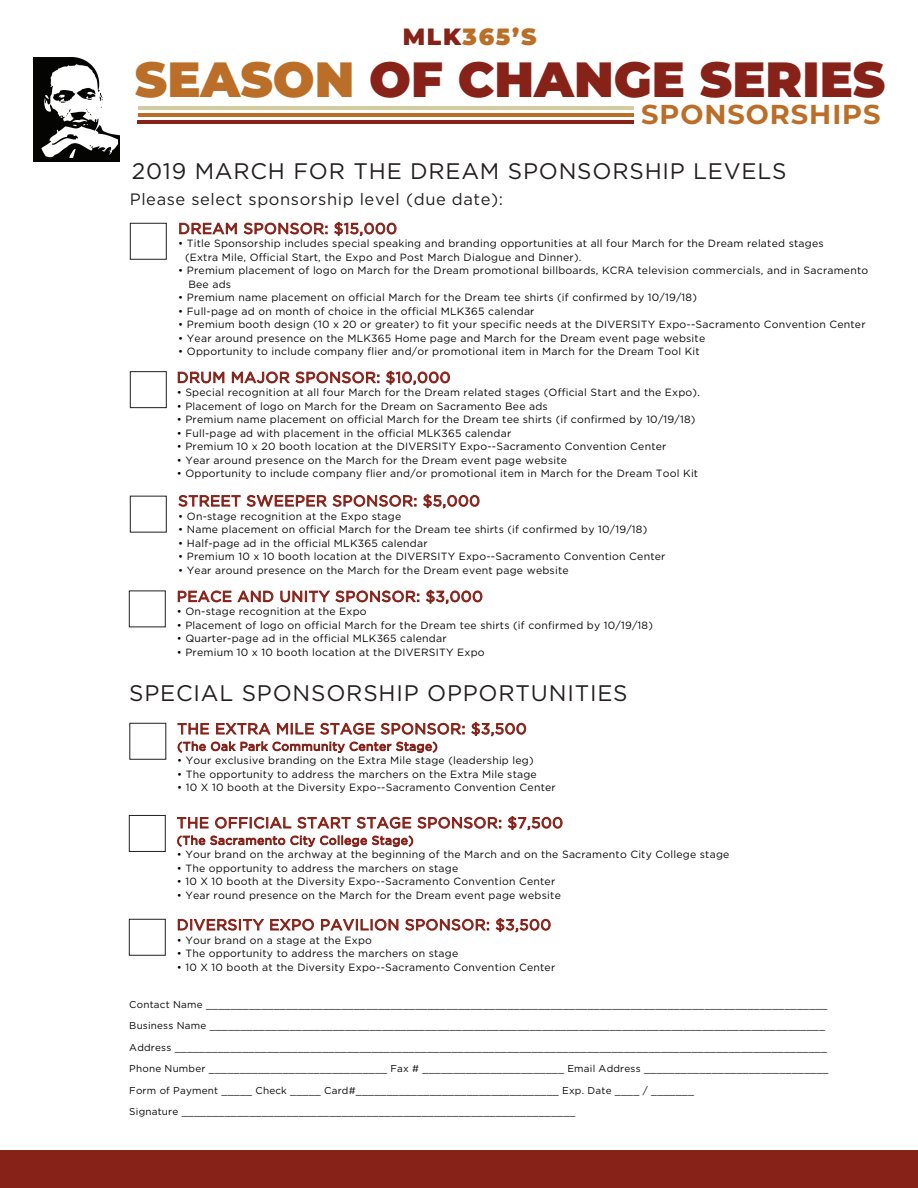
<style>
.page{position:relative;width:918px;height:1188px;background:#fff}
.page>*{position:absolute;margin:0;border:0;box-sizing:border-box;transform-origin:0 0}
.t1{font:900 49.35px "Montserrat";color:#872219}
.t2{font:700 27.3px "Montserrat";letter-spacing:.035em;color:#ba6e28}
.t3{font:900 23.55px "Montserrat";letter-spacing:.07em;color:#ba6e28}
.t4{font:22.5px "Gotham";letter-spacing:.035em;color:#231f20}
.t5{font:16.5px "Gotham";letter-spacing:.035em;color:#231f20}
.t6{font:15px "Gotham";letter-spacing:.035em;color:#872219}
.t7{font:12px "Gotham";letter-spacing:.035em;color:#872219}
.t8{font:10.5px/13.5px "Gotham";letter-spacing:.02em;color:#060807}
.t9{font:9.9px/21.5px "Gotham";letter-spacing:.02em;color:#060807}
.s1{color:#872219}
.s2{color:#ba6e28}
</style>
<div class="page">
<div style="left:130px;top:223px;width:37px;height:37px;border:1px solid #231f20"></div>
<div style="left:130px;top:371px;width:37px;height:37px;border:1px solid #231f20"></div>
<svg style="left:179px;top:223px;width:58px;height:11px"></svg>
<svg style="left:244px;top:223px;width:83px;height:11px"></svg>
<svg style="left:334px;top:222px;width:62px;height:14px"></svg>
<svg style="left:178px;top:372px;width:46px;height:11px"></svg>
<svg style="left:232px;top:372px;width:58px;height:11px"></svg>
<svg style="left:296px;top:372px;width:83px;height:11px"></svg>
<svg style="left:386px;top:371px;width:64px;height:14px"></svg>
<div style="left:130px;top:496px;width:37px;height:37px;border:1px solid #231f20"></div>
<svg style="left:179px;top:495px;width:62px;height:12px"></svg>
<svg style="left:247px;top:495px;width:80px;height:12px"></svg>
<svg style="left:333px;top:495px;width:83px;height:12px"></svg>
<svg style="left:423px;top:494px;width:56px;height:14px"></svg>
<div style="left:129px;top:591px;width:37px;height:36px;border:1px solid #231f20"></div>
<svg style="left:178px;top:591px;width:53px;height:11px"></svg>
<svg style="left:237px;top:591px;width:36px;height:11px"></svg>
<svg style="left:280px;top:591px;width:50px;height:11px"></svg>
<svg style="left:336px;top:591px;width:83px;height:11px"></svg>
<svg style="left:426px;top:590px;width:56px;height:14px"></svg>
<div style="left:129px;top:723px;width:37px;height:37px;border:1px solid #231f20"></div>
<svg style="left:178px;top:723px;width:31px;height:11px"></svg>
<svg style="left:216px;top:723px;width:55px;height:12px"></svg>
<svg style="left:277px;top:723px;width:37px;height:11px"></svg>
<svg style="left:320px;top:723px;width:54px;height:12px"></svg>
<svg style="left:381px;top:723px;width:83px;height:12px"></svg>
<svg style="left:471px;top:722px;width:55px;height:14px"></svg>
<svg style="left:178px;top:741px;width:259px;height:12px"></svg>
<div style="left:129px;top:815px;width:37px;height:37px;border:1px solid #231f20"></div>
<svg style="left:177px;top:817px;width:31px;height:11px"></svg>
<svg style="left:215px;top:817px;width:76px;height:12px"></svg>
<svg style="left:297px;top:817px;width:54px;height:12px"></svg>
<svg style="left:357px;top:817px;width:54px;height:12px"></svg>
<svg style="left:417px;top:817px;width:84px;height:12px"></svg>
<svg style="left:508px;top:816px;width:54px;height:14px"></svg>
<svg style="left:177px;top:835px;width:236px;height:12px"></svg>
<div style="left:129px;top:919px;width:37px;height:37px;border:1px solid #231f20"></div>
<svg style="left:178px;top:919px;width:86px;height:12px"></svg>
<svg style="left:270px;top:919px;width:44px;height:12px"></svg>
<svg style="left:321px;top:919px;width:77px;height:12px"></svg>
<svg style="left:405px;top:919px;width:84px;height:12px"></svg>
<svg style="left:496px;top:918px;width:55px;height:14px"></svg>
<div style="left:0;top:1150px;width:918px;height:38px;background:#872219"></div>
<img style="left:33px;top:57px;width:87px;height:104px">
<hr style="left:138px;top:120px;width:496px;height:4px;background:#872219">
<hr style="left:138px;top:113px;width:496px;height:4px;background:#ba6e28">
<hr style="left:138px;top:106px;width:496px;height:4px;background:#d2cca1">
<h3 class="t3" style="left:403px;top:19px;width:135px"><span class="s1">MLK</span>365’S</h3>
<h1 class="t1" style="left:135px;top:42px;width:752px"><span class="s2">SEASON</span> OF CHANGE SERIES</h1>
<h2 class="t2" style="left:641px;top:94px;width:241px">SPONSORSHIPS</h2>
<h3 class="t4" style="left:132px;top:159px;width:656px">2019 MARCH FOR THE DREAM SPONSORSHIP LEVELS</h3>
<h3 class="t5" style="left:130px;top:190px;width:375px">Please select sponsorship level (due date):</h3>
<h3 class="t6" style="left:178px;top:220px;width:220px">DREAM SPONSOR: $15,000</h3>
<p class="t8" style="left:185px;top:237px;width:640px;text-indent:-7px">• Title Sponsorship includes special speaking and branding opportunities at all four March for the Dream related stages (Extra Mile, Official Start, the Expo and Post March Dialogue and Dinner).</p>
<p class="t8" style="left:188px;top:264px;width:681px;text-indent:-10px">• Premium placement of logo on March for the Dream promotional billboards, KCRA television commercials, and in Sacramento<br>Bee ads</p>
<p class="t8" style="left:178px;top:291px;width:520px">• Premium name placement on official March for the Dream tee shirts (if confirmed by 10/19/18)</p>
<p class="t8" style="left:178px;top:304px;width:358px">• Full-page ad on month of choice in the official MLK365 calendar</p>
<p class="t8" style="left:178px;top:318px;width:689px">• Premium booth design (10 x 20 or greater) to fit your specific needs at the DIVERSITY Expo--Sacramento Convention Center</p>
<p class="t8" style="left:178px;top:331px;width:528px">• Year around presence on the MLK365 Home page and March for the Dream event page website</p>
<p class="t8" style="left:178px;top:345px;width:523px">• Opportunity to include company flier and/or promotional item in March for the Dream Tool Kit</p>
<h3 class="t6" style="left:177px;top:369px;width:275px">DRUM MAJOR SPONSOR: $10,000</h3>
<p class="t8" style="left:177px;top:385px;width:525px">• Special recognition at all four March for the Dream related stages (Official Start and the Expo).</p>
<p class="t8" style="left:177px;top:399px;width:373px">• Placement of logo on March for the Dream on Sacramento Bee ads</p>
<p class="t8" style="left:177px;top:413px;width:520px">• Premium name placement on official March for the Dream tee shirts (if confirmed by 10/19/18)</p>
<p class="t8" style="left:177px;top:426px;width:336px">• Full-page ad with placement in the official MLK365 calendar</p>
<p class="t8" style="left:177px;top:440px;width:491px">• Premium 10 x 20 booth location at the DIVERSITY Expo--Sacramento Convention Center</p>
<p class="t8" style="left:177px;top:453px;width:392px">• Year around presence on the March for the Dream event page website</p>
<p class="t8" style="left:177px;top:467px;width:523px">• Opportunity to include company flier and/or promotional item in March for the Dream Tool Kit</p>
<h3 class="t6" style="left:178px;top:493px;width:303px">STREET SWEEPER SPONSOR: $5,000</h3>
<p class="t8" style="left:178px;top:509px;width:225px">• On-stage recognition at the Expo stage</p>
<p class="t8" style="left:178px;top:522px;width:470px">• Name placement on official March for the Dream tee shirts (if confirmed by 10/19/18)</p>
<p class="t8" style="left:178px;top:536px;width:251px">• Half-page ad in the official MLK365 calendar</p>
<p class="t8" style="left:178px;top:550px;width:489px">• Premium 10 x 10 booth location at the DIVERSITY Expo--Sacramento Convention Center</p>
<p class="t8" style="left:178px;top:563px;width:392px">• Year around presence on the March for the Dream event page website</p>
<h3 class="t6" style="left:177px;top:588px;width:308px">PEACE AND UNITY SPONSOR: $3,000</h3>
<p class="t8" style="left:177px;top:604px;width:191px">• On-stage recognition at the Expo</p>
<p class="t8" style="left:177px;top:618px;width:478px">• Placement of logo on official March for the Dream tee shirts (if confirmed by 10/19/18)</p>
<p class="t8" style="left:177px;top:632px;width:271px">• Quarter-page ad in the official MLK365 calendar</p>
<p class="t8" style="left:177px;top:645px;width:309px">• Premium 10 x 10 booth location at the DIVERSITY Expo</p>
<h3 class="t4" style="left:129px;top:681px;width:500px">SPECIAL SPONSORSHIP OPPORTUNITIES</h3>
<h3 class="t6" style="left:177px;top:720px;width:351px">THE EXTRA MILE STAGE SPONSOR: $3,500</h3>
<p class="t7" style="left:177px;top:740px;width:262px">(The Oak Park Community Center Stage)</p>
<p class="t8" style="left:177px;top:753px;width:358px">• Your exclusive branding on the Extra Mile stage (leadership leg)</p>
<p class="t8" style="left:177px;top:767px;width:361px">• The opportunity to address the marchers on the Extra Mile stage</p>
<p class="t8" style="left:177px;top:780px;width:380px">• 10 X 10 booth at the Diversity Expo--Sacramento Convention Center</p>
<h3 class="t6" style="left:177px;top:814px;width:388px">THE OFFICIAL START STAGE SPONSOR: $7,500</h3>
<p class="t7" style="left:177px;top:834px;width:238px">(The Sacramento City College Stage)</p>
<p class="t8" style="left:177px;top:847px;width:554px">• Your brand on the archway at the beginning of the March and on the Sacramento City College stage</p>
<p class="t8" style="left:177px;top:861px;width:283px">• The opportunity to address the marchers on stage</p>
<p class="t8" style="left:177px;top:874px;width:380px">• 10 X 10 booth at the Diversity Expo--Sacramento Convention Center</p>
<p class="t8" style="left:177px;top:888px;width:386px">• Year round presence on the March for the Dream event page website</p>
<h3 class="t6" style="left:177px;top:916px;width:376px">DIVERSITY EXPO PAVILION SPONSOR: $3,500</h3>
<p class="t8" style="left:177px;top:933px;width:197px">• Your brand on a stage at the Expo</p>
<p class="t8" style="left:177px;top:946px;width:283px">• The opportunity to address the marchers on stage</p>
<p class="t8" style="left:177px;top:960px;width:380px">• 10 X 10 booth at the Diversity Expo--Sacramento Convention Center</p>
<p class="t9" style="left:129px;top:993px;width:701px">Contact Name _____________________________________________________________________________________________________ Business Name ____________________________________________________________________________________________________ Address __________________________________________________________________________________________________________ Phone Number _____________________________ Fax # _______________________ Email Address ______________________________ Form of Payment _____ Check _____ Card#_________________________________ Exp. Date ____ / _______<br>Signature ________________________________________________________________</p>
</div>
